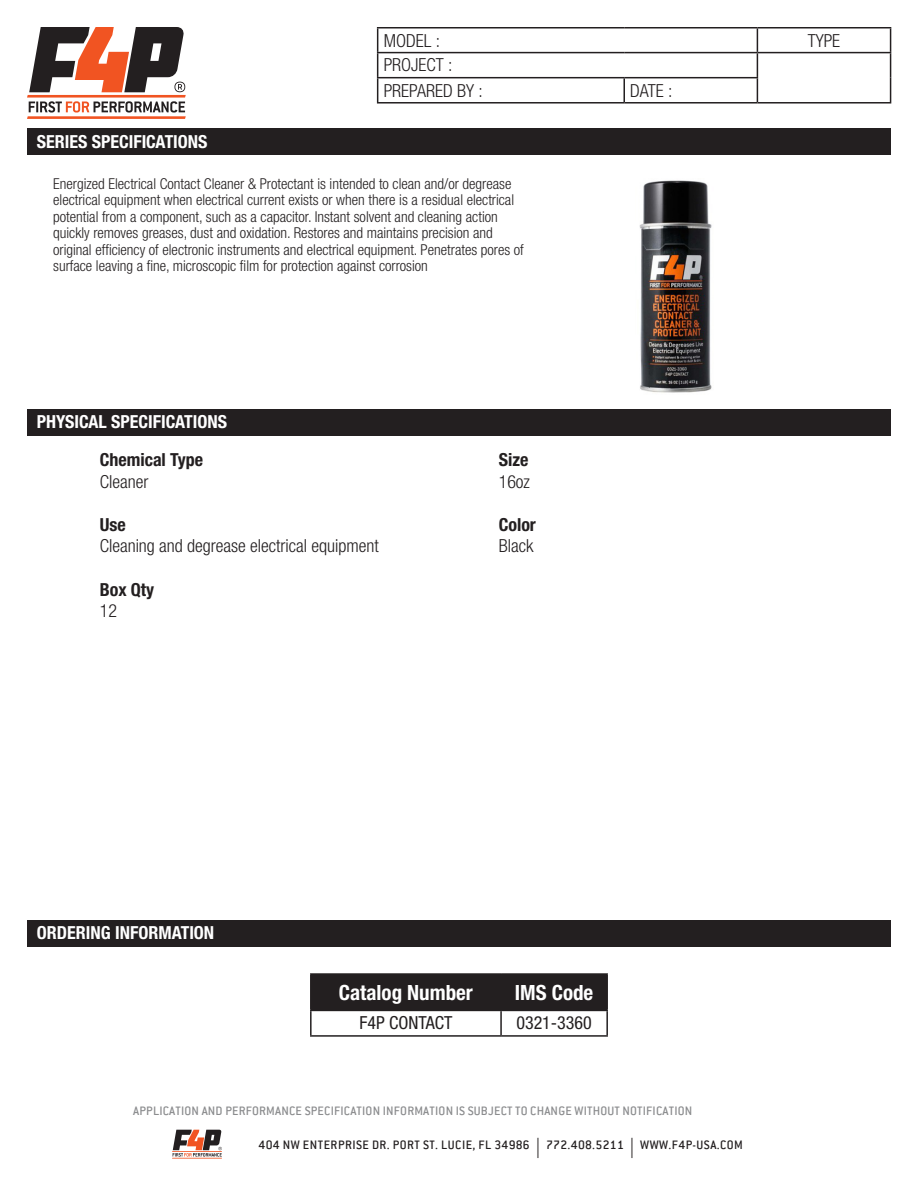
<style>
.page{position:relative;width:918px;height:1188px;background:#fff}
.page>*{position:absolute;margin:0;border:0;box-sizing:border-box;transform-origin:0 0}
.t1{font:700 condensed 21px "Helvetica Neue LT Std";color:#fff}
.t2{font:300 condensed 18px/25px "Helvetica Neue LT Std";color:#231f20}
.t3{font:700 condensed 18px "Helvetica Neue LT Std";color:#fff}
.t4{font:700 condensed 18px "Helvetica Neue LT Std";color:#231f20}
.t5{font:condensed 18px "Helvetica Neue LT Std";color:#231f20}
.t6{font:300 condensed 15px/16.5px "Helvetica Neue LT Std";color:#231f20}
.t7{font:500 13.5px "Conduit ITC";letter-spacing:.015em;color:#8b8c8e}
.t8{font:500 13.5px "Conduit ITC";letter-spacing:.035em;color:#231f20}
.s1{font-family:"Myriad Pro";font-weight:400;font-size:20.25px}
</style>
<div class="page">
<svg style="left:27px;top:27px;width:159px;height:92px"></svg>
<hr style="left:172px;top:1151px;width:50px;height:1px;background:#f15422">
<hr style="left:172px;top:1158px;width:50px;height:1px;background:#f15422">
<svg style="left:173px;top:1130px;width:49px;height:27px"></svg>
<hr style="left:377px;top:27px;width:247px;height:1px;background:#231f20">
<hr style="left:624px;top:27px;width:133px;height:1px;background:#231f20">
<hr style="left:757px;top:27px;width:134px;height:1px;background:#231f20">
<hr style="left:377px;top:52px;width:247px;height:1px;background:#231f20">
<hr style="left:624px;top:52px;width:133px;height:1px;background:#231f20">
<hr style="left:757px;top:52px;width:134px;height:1px;background:#231f20">
<hr style="left:377px;top:77px;width:247px;height:1px;background:#231f20">
<svg style="left:377px;top:28px;width:1px;height:74px"></svg>
<hr style="left:624px;top:77px;width:134px;height:1px;background:#231f20">
<hr style="left:623px;top:78px;width:2px;height:24px;background:#231f20">
<svg style="left:757px;top:28px;width:1px;height:74px"></svg>
<svg style="left:890px;top:28px;width:1px;height:74px"></svg>
<hr style="left:377px;top:102px;width:247px;height:2px;background:#231f20">
<hr style="left:624px;top:102px;width:133px;height:2px;background:#231f20">
<hr style="left:757px;top:102px;width:134px;height:2px;background:#231f20">
<div style="left:27px;top:129px;width:864px;height:26px;background:#231f20"></div>
<div style="left:27px;top:410px;width:864px;height:26px;background:#231f20"></div>
<div style="left:27px;top:921px;width:864px;height:26px;background:#231f20"></div>
<div style="left:312px;top:975px;width:294px;height:35px;background:#231f20"></div>
<hr style="left:310px;top:973px;width:191px;height:2px;background:#231f20">
<hr style="left:310px;top:975px;width:2px;height:35px;background:#231f20">
<hr style="left:501px;top:973px;width:107px;height:2px;background:#231f20">
<hr style="left:500px;top:975px;width:2px;height:35px;background:#231f20">
<hr style="left:606px;top:975px;width:2px;height:35px;background:#231f20">
<hr style="left:310px;top:1010px;width:191px;height:1px;background:#231f20">
<hr style="left:310px;top:1011px;width:2px;height:24px;background:#231f20">
<hr style="left:501px;top:1010px;width:107px;height:1px;background:#231f20">
<hr style="left:500px;top:1011px;width:2px;height:24px;background:#231f20">
<hr style="left:606px;top:1011px;width:2px;height:24px;background:#231f20">
<hr style="left:310px;top:1035px;width:191px;height:2px;background:#231f20">
<hr style="left:501px;top:1035px;width:107px;height:2px;background:#231f20">
<img style="left:639px;top:180px;width:73px;height:213px">
<p class="t3" style="left:37px;top:131px;width:172px">SERIES SPECIFICATIONS</p>
<p class="t2" style="left:384px;top:28px;width:58px">MODEL :</p>
<p class="t2" style="left:808px;top:28px;width:34px">TYPE</p>
<p class="t2" style="left:384px;top:52px;width:101px">PROJECT :<br>PREPARED BY :</p>
<p class="t2" style="left:630px;top:78px;width:44px">DATE :</p>
<p class="t6" style="left:53px;top:175px;width:472px">Energized Electrical Contact Cleaner &amp; Protectant is intended to clean and/or degrease electrical equipment when electrical current exists or when there is a residual electrical potential from a component, such as a capacitor. Instant solvent and cleaning action quickly removes greases, dust and oxidation. Restores and maintains precision and original efficiency of electronic instruments and electrical equipment. Penetrates pores of surface leaving a fine, microscopic film for protection against corrosion</p>
<p class="t3" style="left:37px;top:410px;width:192px">PHYSICAL SPECIFICATIONS</p>
<p class="t4" style="left:100px;top:449px;width:105px">Chemical Type</p>
<p class="t2" style="left:100px;top:469px;width:50px">Cleaner</p>
<p class="t4" style="left:100px;top:514px;width:28px">Use</p>
<p class="t2" style="left:100px;top:533px;width:281px">Cleaning and degrease electrical equipment</p>
<p class="t4" style="left:100px;top:578px;width:56px">Box Qty</p>
<p class="t2" style="left:100px;top:598px;width:19px">12</p>
<p class="t4" style="left:499px;top:449px;width:31px">Size</p>
<p class="t2" style="left:499px;top:469px;width:33px">16oz</p>
<p class="t4" style="left:499px;top:514px;width:39px">Color</p>
<p class="t2" style="left:499px;top:533px;width:36px">Black</p>
<p class="t3" style="left:37px;top:921px;width:179px">ORDERING INFORMATION</p>
<h1 class="t1" style="left:339px;top:980px;width:136px">Catalog Number</h1>
<h1 class="t1" style="left:515px;top:980px;width:80px">IMS Code</h1>
<p class="t5" style="left:359px;top:1013px;width:94px">F4P CONTACT</p>
<p class="t5" style="left:516px;top:1013px;width:77px">0321-3360</p>
<p class="t7" style="left:133px;top:1103px;width:561px">APPLICATION AND PERFORMANCE SPECIFICATION INFORMATION IS SUBJECT TO CHANGE WITHOUT NOTIFICATION</p>
<p class="t8" style="left:259px;top:1137px;width:486px">404 NW ENTERPRISE DR. PORT ST. LUCIE, FL 34986 <span class="s1">|</span> 772.408.5211 <span class="s1">|</span> WWW.F4P-USA.COM</p>
</div>
